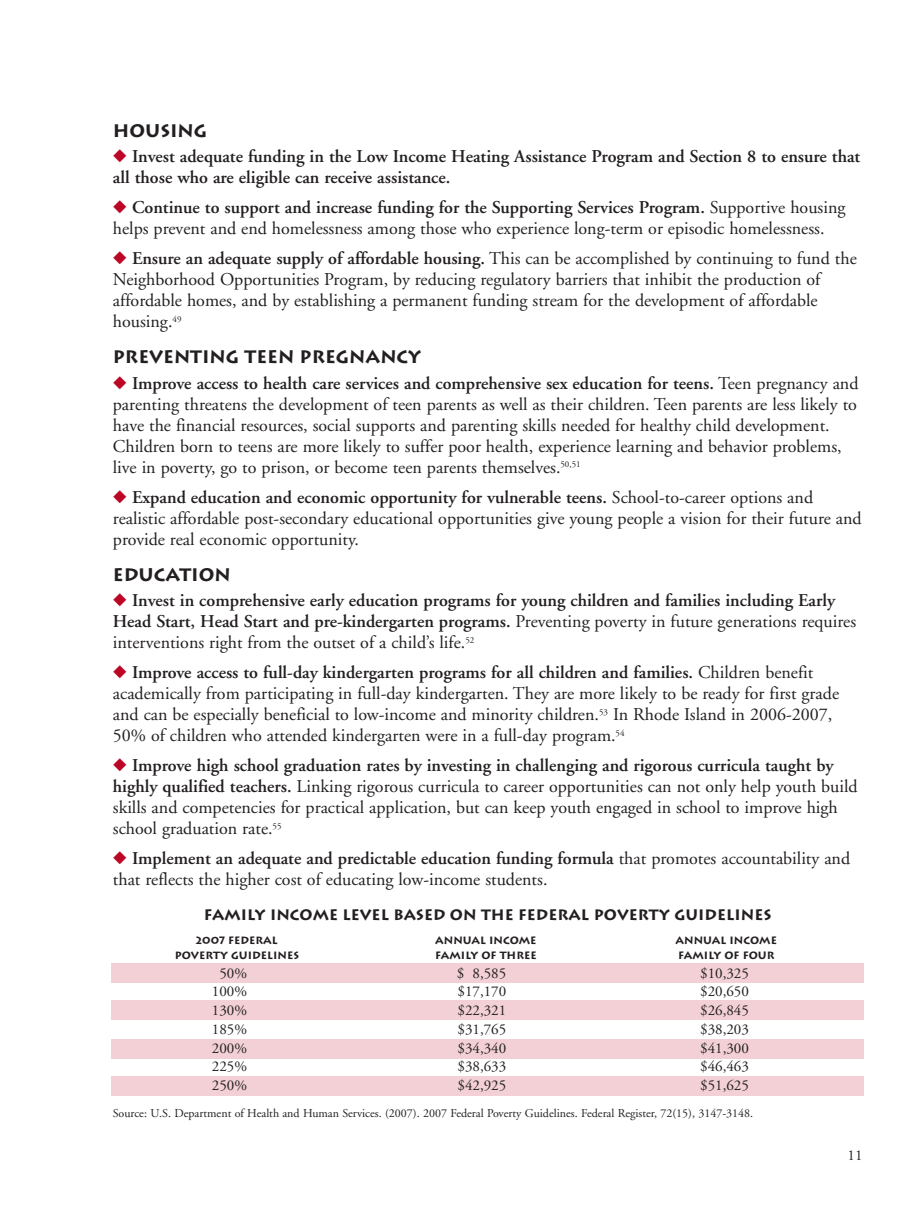
<style>
.page{position:relative;width:918px;height:1215px;background:#fff}
.page>*{position:absolute;margin:0;border:0;box-sizing:border-box;transform-origin:0 0}
.t1{font:18px/21px "Adobe Garamond";color:#231f20}
.t2{font:600 18px/21px "Adobe Garamond";color:#231f20}
.t3{font:700 18px "Lithos";color:#231f20}
.t4{font:15px "Adobe Garamond";color:#231f20}
.t5{font:700 15px "Lithos";color:#231f20}
.t6{font:12px "Adobe Garamond";color:#231f20}
.t7{font:700 10.5px "Lithos";color:#231f20}
.s1{color:#bb0625}
.s2{font-weight:600}
.s3{font-weight:400}
</style>
<div class="page">
<div style="left:111px;top:963px;width:753px;height:20px;background:#f2d0d5"></div>
<div style="left:111px;top:1000px;width:753px;height:20px;background:#f2d0d5"></div>
<div style="left:111px;top:1039px;width:753px;height:19px;background:#f2d0d5"></div>
<div style="left:111px;top:1076px;width:753px;height:20px;background:#f2d0d5"></div>
<p class="t3" style="left:113px;top:120px;width:96px">HOUSING</p>
<p class="t2" style="left:113px;top:148px;width:749px"><span class="s1">◆</span> Invest adequate funding in the Low Income Heating Assistance Program and Section 8 to ensure that all those who are eligible can receive assistance.</p>
<p class="t1" style="left:113px;top:199px;width:734px"><span class="s1">◆</span> <span class="s2">Continue to support and increase funding for the Supporting Services Program.</span> Supportive housing helps prevent and end homelessness among those who experience long-term or episodic homelessness.</p>
<p class="t1" style="left:113px;top:250px;width:745px"><span class="s1">◆</span> <span class="s2">Ensure an adequate supply of affordable housing.</span> This can be accomplished by continuing to fund the Neighborhood Opportunities Program, by reducing regulatory barriers that inhibit the production of affordable homes, and by establishing a permanent funding stream for the development of affordable housing.<sup>49</sup></p>
<p class="t3" style="left:113px;top:347px;width:310px">PREVENTING TEEN PREGNANCY</p>
<p class="t1" style="left:113px;top:374px;width:747px"><span class="s1">◆</span> <span class="s2">Improve access to health care services and comprehensive sex education for teens.</span> Teen pregnancy and parenting threatens the development of teen parents as well as their children. Teen parents are less likely to have the financial resources, social supports and parenting skills needed for healthy child development.<br>Children born to teens are more likely to suffer poor health, experience learning and behavior problems, live in poverty, go to prison, or become teen parents themselves.<sup>50,51</sup></p>
<p class="t1" style="left:113px;top:488px;width:750px"><span class="s1">◆</span> <span class="s2">Expand education and economic opportunity for vulnerable teens.</span> School-to-career options and realistic affordable post-secondary educational opportunities give young people a vision for their future and provide real economic opportunity.</p>
<p class="t3" style="left:113px;top:564px;width:119px">EDUCATION</p>
<p class="t2" style="left:113px;top:592px;width:745px"><span class="s1">◆</span> Invest in comprehensive early education programs for young children and families including Early<br>Head Start, Head Start and pre-kindergarten programs. <span class="s3">Preventing poverty in future generations requires interventions right from the outset of a child’s life.</span><sup>52</sup></p>
<p class="t1" style="left:113px;top:664px;width:728px"><span class="s1">◆</span> <span class="s2">Improve access to full-day kindergarten programs for all children and families.</span> Children benefit academically from participating in full-day kindergarten. They are more likely to be ready for first grade and can be especially beneficial to low-income and minority children.<sup>53</sup> In Rhode Island in 2006-2007, 50% of children who attended kindergarten were in a full-day program.<sup>54</sup></p>
<p class="t1" style="left:113px;top:757px;width:746px"><span class="s1">◆</span> <span class="s2">Improve high school graduation rates by investing in challenging and rigorous curricula taught by highly qualified teachers.</span> Linking rigorous curricula to career opportunities can not only help youth build skills and competencies for practical application, but can keep youth engaged in school to improve high school graduation rate.<sup>55</sup></p>
<p class="t1" style="left:113px;top:850px;width:739px"><span class="s1">◆</span> <span class="s2">Implement an adequate and predictable education funding formula</span> that promotes accountability and that reflects the higher cost of educating low-income students.</p>
<p class="t5" style="left:204px;top:906px;width:569px">FAMILY INCOME LEVEL BASED ON THE FEDERAL POVERTY GUIDELINES</p>
<p class="t7" style="left:196px;top:934px;width:83px">2007 FEDERAL</p>
<p class="t7" style="left:435px;top:934px;width:103px">ANNUAL INCOME</p>
<p class="t7" style="left:676px;top:934px;width:103px">ANNUAL INCOME</p>
<p class="t7" style="left:175px;top:949px;width:126px">POVERTY GUIDELINES</p>
<p class="t7" style="left:435px;top:949px;width:103px">FAMILY OF THREE</p>
<p class="t7" style="left:678px;top:949px;width:98px">FAMILY OF FOUR</p>
<p class="t4" style="left:219px;top:967px;width:29px">50%</p>
<p class="t4" style="left:457px;top:967px;width:51px">$ 8,585</p>
<p class="t4" style="left:700px;top:967px;width:50px">$10,325</p>
<p class="t4" style="left:212px;top:986px;width:37px">100%</p>
<p class="t4" style="left:458px;top:986px;width:50px">$17,170</p>
<p class="t4" style="left:700px;top:986px;width:50px">$20,650</p>
<p class="t4" style="left:212px;top:1004px;width:37px">130%</p>
<p class="t4" style="left:458px;top:1004px;width:50px">$22,321</p>
<p class="t4" style="left:700px;top:1004px;width:50px">$26,845</p>
<p class="t4" style="left:212px;top:1023px;width:37px">185%</p>
<p class="t4" style="left:458px;top:1023px;width:50px">$31,765</p>
<p class="t4" style="left:700px;top:1023px;width:50px">$38,203</p>
<p class="t4" style="left:212px;top:1042px;width:37px">200%</p>
<p class="t4" style="left:458px;top:1042px;width:50px">$34,340</p>
<p class="t4" style="left:700px;top:1042px;width:50px">$41,300</p>
<p class="t4" style="left:212px;top:1061px;width:37px">225%</p>
<p class="t4" style="left:458px;top:1061px;width:50px">$38,633</p>
<p class="t4" style="left:700px;top:1061px;width:50px">$46,463</p>
<p class="t4" style="left:212px;top:1079px;width:37px">250%</p>
<p class="t4" style="left:458px;top:1079px;width:50px">$42,925</p>
<p class="t4" style="left:700px;top:1079px;width:50px">$51,625</p>
<p class="t6" style="left:113px;top:1109px;width:642px">Source: U.S. Department of Health and Human Services. (2007). 2007 Federal Poverty Guidelines. Federal Register, 72(15), 3147-3148.</p>
<p class="t4" style="left:848px;top:1149px;width:16px">11</p>
</div>
